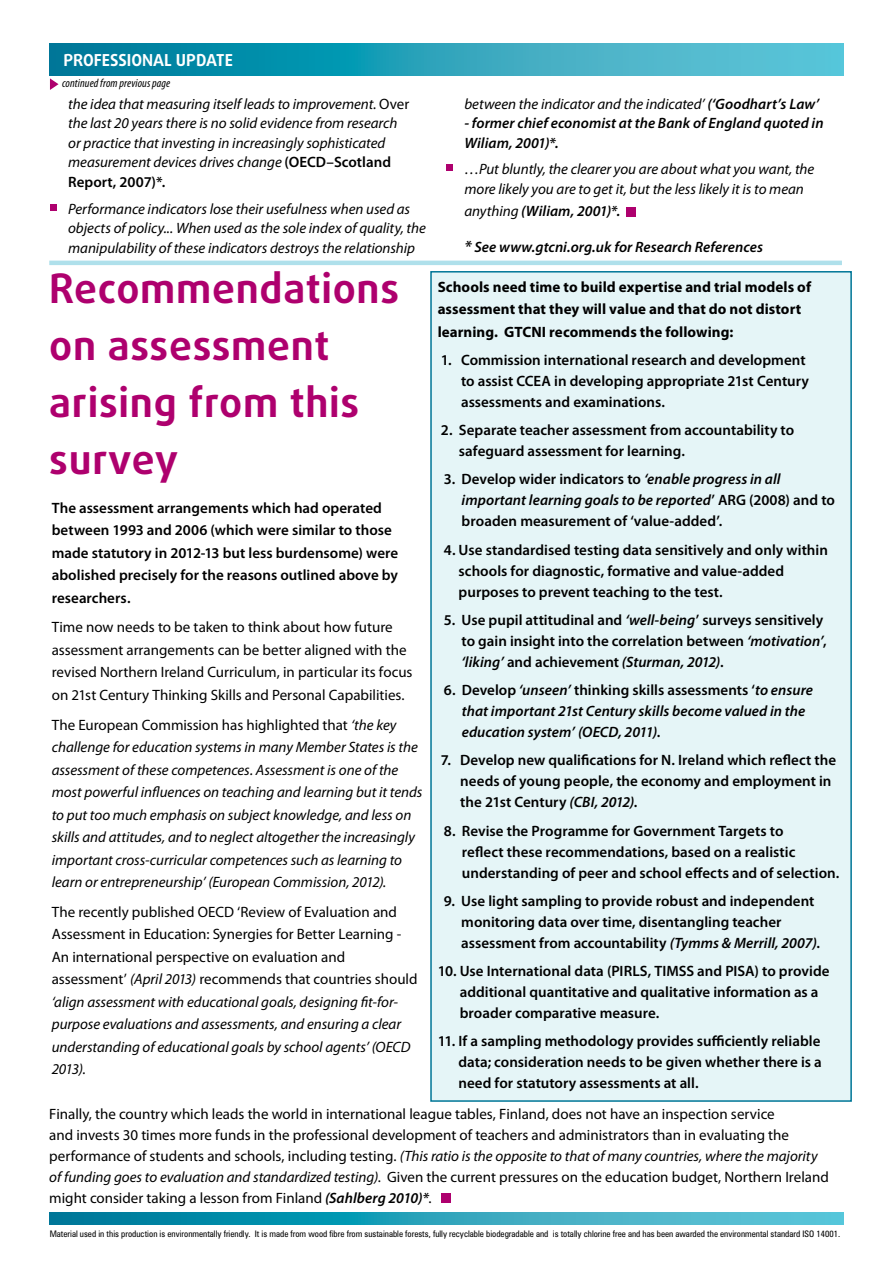
<style>
.page{position:relative;width:893px;height:1263px;background:#fff}
.page>*{position:absolute;margin:0;border:0;box-sizing:border-box;transform-origin:0 0}
.t1{font:700 40.5px/57px "Daxline LF";letter-spacing:.02em;color:#ae006e}
.t2{font:700 16.5px "Daxline SC";color:#fff}
.t3{font:600 15px/21px "Myriad Pro";color:#000}
.t4{font:15px/22.5px "Myriad Pro";color:#000}
.t5{font:italic 15px/19.5px "Myriad Pro";color:#000}
.t6{font:italic 600 15px/21px "Myriad Pro";letter-spacing:.005em;color:#000}
.t7{font:700 15px/22.5px "Myriad Pro";letter-spacing:.005em;color:#000}
.t8{font:italic condensed 12px "Myriad Pro";letter-spacing:.01em;color:#000}
.t9{font:condensed 9px "Zurich BT";color:#000}
.s1{font-style:normal}
.s2{font-weight:600;font-style:normal}
.s3{font-weight:600}
.s4{font-weight:400}
.s5{font-size:16.5px}
.s6{font-style:italic}
.s7{font-weight:600;font-style:italic}
</style>
<div class="page">
<svg style="left:50px;top:1213px;width:793px;height:11px"></svg>
<svg style="left:50px;top:43px;width:793px;height:33px"></svg>
<hr style="left:49px;top:261px;width:793px;height:4px;background:#afe0eb">
<svg style="left:50px;top:78px;width:9px;height:12px"></svg>
<div style="left:50px;top:204px;width:7px;height:6px;background:#ae006e"></div>
<div style="left:446px;top:165px;width:7px;height:6px;background:#ae006e"></div>
<div style="left:627px;top:207px;width:9px;height:9px;background:#ae006e"></div>
<div style="left:430px;top:271px;width:422px;height:831px;background:#e5f5f7;border:2px solid #007697"></div>
<div style="left:441px;top:1194px;width:9px;height:9px;background:#ae006e"></div>
<p class="t2" style="left:64px;top:50px;width:171px">PROFESSIONAL UPDATE</p>
<p class="t8" style="left:62px;top:76px;width:110px">continued from previous page</p>
<p class="t5" style="left:68px;top:94px;width:343px">the idea that measuring itself leads to improvement. <span class="s1">Over </span>the last 20 years there is no solid evidence from research or practice that investing in increasingly sophisticated measurement devices drives change <span class="s2">(OECD–Scotland Report, 2007)*.</span></p>
<p class="t5" style="left:68px;top:199px;width:359px">Performance indicators lose their usefulness when used as objects of policy... When used as the sole index of quality, the manipulability of these indicators destroys the relationship</p>
<p class="t5" style="left:464px;top:94px;width:356px">between the indicator and the indicated’ <span class="s3">(‘Goodhart’s Law’</span></p>
<p class="t6" style="left:464px;top:113px;width:361px;line-height:19.5px">- former chief economist at the Bank of England quoted in<br>Wiliam, 2001)*.</p>
<p class="t5" style="left:464px;top:159px;width:352px">…Put bluntly, the clearer you are about what you want, the more likely you are to get it, but the less likely it is to mean</p>
<p class="t6" style="left:464px;top:200px;width:158px"><span class="s4">anything</span> (Wiliam, 2001)*.</p>
<p class="t6" style="left:464px;top:236px;width:300px"><span class="s5">*</span> See www.gtcni.org.uk for Research References</p>
<h1 class="t1" style="left:49px;top:259px;width:351px">Recommendations on assessment arising from this survey</h1>
<p class="t7" style="left:438px;top:275px;width:375px">Schools need time to build expertise and trial models of assessment that they will value and that do not distort learning. GTCNI recommends the following:</p>
<p class="t3" style="left:461px;top:349px;width:349px;text-indent:-20px">1. Commission international research and development to assist CCEA in developing appropriate 21st Century assessments and examinations.</p>
<p class="t3" style="left:459px;top:419px;width:337px;text-indent:-18px">2. Separate teacher assessment from accountability to safeguard assessment for learning.</p>
<p class="t3" style="left:462px;top:468px;width:375px;text-indent:-18px">3. Develop wider indicators to <span class="s6">‘enable progress in all important learning goals to be reported</span>’ ARG (2008) and to broaden measurement of ‘value-added’.</p>
<p class="t3" style="left:459px;top:539px;width:371px;text-indent:-15px">4. Use standardised testing data sensitively and only within schools for diagnostic, formative and value-added purposes to prevent teaching to the test.</p>
<p class="t3" style="left:462px;top:609px;width:367px;text-indent:-18px">5. Use pupil attitudinal and <span class="s6">‘well-being</span>’ surveys sensitively to gain insight into the correlation between <span class="s6">‘motivation’</span>, <span class="s6">‘liking’</span> and achievement <span class="s6">(Sturman, 2012)</span>.</p>
<p class="t6" style="left:462px;top:679px;width:353px;text-indent:-18px"><span class="s1">6. Develop</span> ‘unseen’ <span class="s1">thinking skills assessments ‘</span>to ensure that important 21st Century skills become valued in the education system’ (OECD, 2011)<span class="s1">.</span></p>
<p class="t3" style="left:460px;top:749px;width:377px;text-indent:-19px">7. Develop new qualifications for N. Ireland which reflect the needs of young people, the economy and employment in the 21st Century <span class="s6">(CBI, 2012)</span>.</p>
<p class="t3" style="left:462px;top:819px;width:379px;text-indent:-18px">8. Revise the Programme for Government Targets to<br>reflect these recommendations, based on a realistic understanding of peer and school effects and of selection.</p>
<p class="t3" style="left:461px;top:890px;width:360px;text-indent:-17px">9. Use light sampling to provide robust and independent monitoring data over time, disentangling teacher assessment from accountability <span class="s6">(Tymms &amp; Merrill, 2007)</span>.</p>
<p class="t3" style="left:460px;top:960px;width:371px;text-indent:-22px">10. Use International data (PIRLS, TIMSS and PISA) to provide additional quantitative and qualitative information as a broader comparative measure.</p>
<p class="t3" style="left:458px;top:1030px;width:365px;text-align:justify;text-indent:-21px">11. If a sampling methodology provides sufficiently reliable data; consideration needs to be given whether there is a need for statutory assessments at all.</p>
<p class="t4" style="left:49px;top:1103px;width:781px;line-height:21px">Finally, the country which leads the world in international league tables, Finland, does not have an inspection service<br>and invests 30 times more funds in the professional development of teachers and administrators than in evaluating the performance of students and schools, including testing. <span class="s6">(This ratio is the opposite to that of many countries, where the majority of funding goes to evaluation and standardized testing)</span>. Given the current pressures on the education budget, Northern Ireland might consider taking a lesson from Finland <span class="s7">(Sahlberg 2010)*</span>.</p>
<p class="t3" style="left:52px;top:496px;width:348px;line-height:22.5px">The assessment arrangements which had operated between 1993 and 2006 (which were similar to those made statutory in 2012-13 but less burdensome) were abolished precisely for the reasons outlined above by researchers.</p>
<p class="t4" style="left:52px;top:616px;width:362px">Time now needs to be taken to think about how future assessment arrangements can be better aligned with the revised Northern Ireland Curriculum, in particular its focus on 21st Century Thinking Skills and Personal Capabilities.</p>
<p class="t5" style="left:52px;top:713px;width:372px;line-height:22.5px"><span class="s1">The European Commission has highlighted that</span> ‘the key challenge for education systems in many Member States is the assessment of these competences. Assessment is one of the most powerful influences on teaching and learning but it tends to put too much emphasis on subject knowledge, and less on skills and attitudes, and to neglect altogether the increasingly important cross-curricular competences such as learning to learn or entrepreneurship’ (European Commission, 2012).</p>
<p class="t4" style="left:52px;top:900px;width:367px">The recently published OECD ‘Review of Evaluation and Assessment in Education: Synergies for Better Learning - An international perspective on evaluation and assessment’ <span class="s6">(April 2013)</span> recommends that countries should <span class="s6">‘align assessment with educational goals, designing fit-for&shy;purpose evaluations and assessments, and ensuring a clear understanding of educational goals by school agents’ (OECD 2013).</span></p>
<p class="t9" style="left:50px;top:1228px;width:792px">Material used in this production is environmentally friendly. It is made from wood fibre from sustainable forests, fully recyclable biodegradable and is totally chlorine free and has been awarded the environmental standard ISO 14001.</p>
</div>
